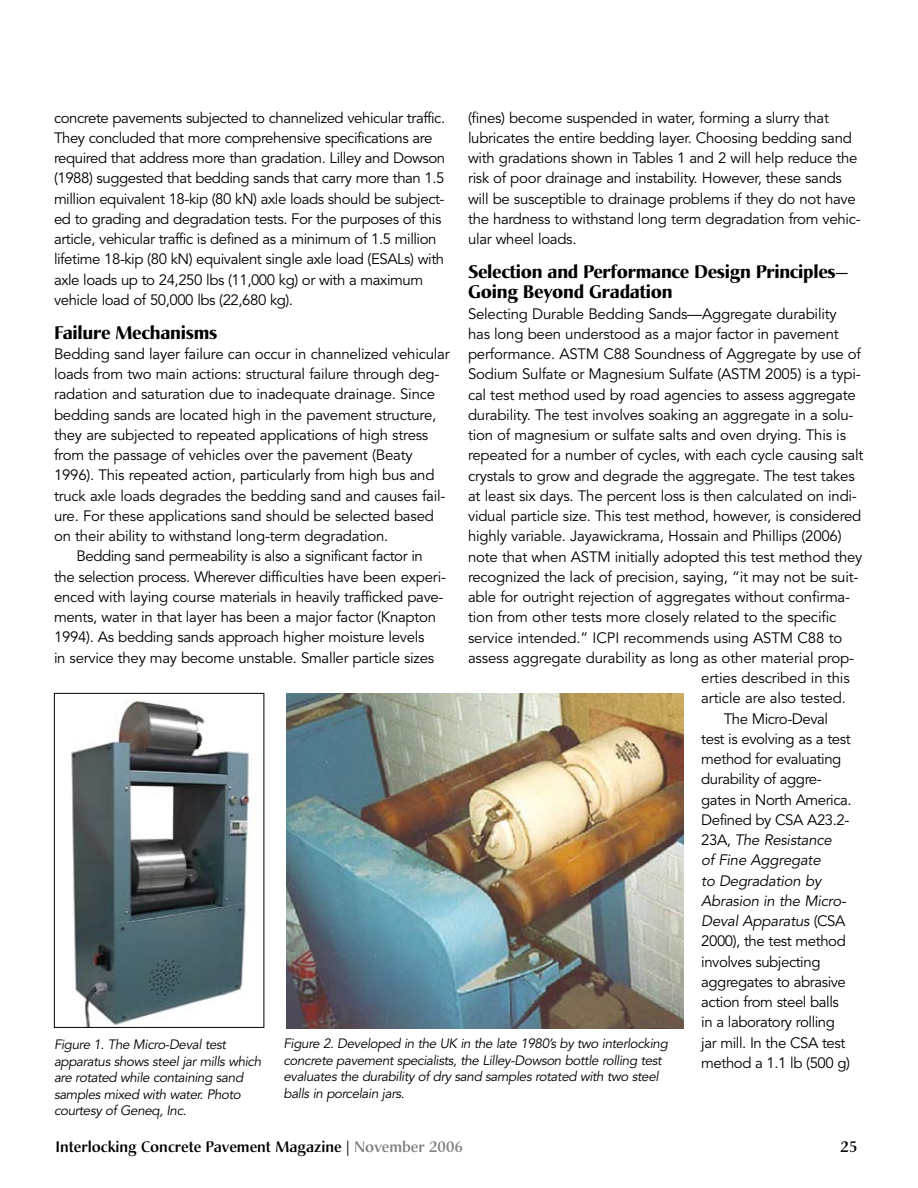
<style>
.page{position:relative;width:918px;height:1188px;background:#fff}
.page>*{position:absolute;margin:0;border:0;box-sizing:border-box;transform-origin:0 0}
.t1{font:700 18px/20.2px "Christiana";letter-spacing:-.015em;color:#000}
.t2{font:15px/20.2px "Avenir";letter-spacing:-.015em;color:#000}
.t3{font:italic 15px "Avenir";letter-spacing:-.015em;color:#000}
.t4{font:500 15px "Christiana";color:#000}
.t5{font:italic 13.5px/16.5px "Avenir";letter-spacing:-.03em;color:#000}
.s1{font-style:normal}
.s2{color:#808284}
</style>
<div class="page">
<img style="left:71px;top:700px;width:182px;height:326px">
<div style="left:54px;top:693px;width:210px;height:335px;border:1px solid #000"></div>
<img style="left:286px;top:693px;width:398px;height:335px">
<p class="t2" style="left:468px;top:108px;width:394px">(fines) become suspended in water, forming a slurry that lubricates the entire bedding layer. Choosing bedding sand with gradations shown in Tables 1 and 2 will help reduce the risk of poor drainage and instability. However, these sands will be susceptible to drainage problems if they do not have the hardness to withstand long term degradation from vehic&shy;ular wheel loads.</p>
<p class="t1" style="left:468px;top:262px;width:382px">Selection and Performance Design Principles—<br>Going Beyond Gradation</p>
<p class="t2" style="left:468px;top:304px;width:370px">Selecting Durable Bedding Sands—Aggregate durability</p>
<p class="t2" style="left:468px;top:324px;width:372px">has long been understood as a major factor in pavement</p>
<p class="t2" style="left:468px;top:344px;width:394px">performance. ASTM C88 Soundness of Aggregate by use of</p>
<p class="t2" style="left:468px;top:365px;width:394px">Sodium Sulfate or Magnesium Sulfate (ASTM 2005) is a typi-</p>
<p class="t2" style="left:468px;top:385px;width:389px">cal test method used by road agencies to assess aggregate</p>
<p class="t2" style="left:468px;top:405px;width:387px">durability. The test involves soaking an aggregate in a solu-</p>
<p class="t2" style="left:468px;top:425px;width:380px">tion of magnesium or sulfate salts and oven drying. This is</p>
<p class="t2" style="left:468px;top:446px;width:397px">repeated for a number of cycles, with each cycle causing salt</p>
<p class="t2" style="left:468px;top:466px;width:388px">crystals to grow and degrade the aggregate. The test takes</p>
<p class="t2" style="left:468px;top:486px;width:390px">at least six days. The percent loss is then calculated on indi-</p>
<p class="t2" style="left:468px;top:506px;width:395px">vidual particle size. This test method, however, is considered</p>
<p class="t2" style="left:468px;top:527px;width:375px">highly variable. Jayawickrama, Hossain and Phillips (2006)</p>
<p class="t2" style="left:468px;top:547px;width:396px">note that when ASTM initially adopted this test method they</p>
<p class="t2" style="left:468px;top:567px;width:392px">recognized the lack of precision, saying, “it may not be suit-</p>
<p class="t2" style="left:468px;top:587px;width:384px">able for outright rejection of aggregates without confirma-</p>
<p class="t2" style="left:468px;top:608px;width:370px">tion from other tests more closely related to the specific</p>
<p class="t2" style="left:468px;top:628px;width:376px">service intended.” ICPI recommends using ASTM C88 to</p>
<p class="t2" style="left:468px;top:648px;width:388px">assess aggregate durability as long as other material prop-</p>
<p class="t2" style="left:701px;top:668px;width:150px">erties described in this</p>
<p class="t2" style="left:701px;top:689px;width:146px">article are also tested.</p>
<p class="t2" style="left:724px;top:709px;width:106px">The Micro-Deval</p>
<p class="t2" style="left:701px;top:729px;width:151px">test is evolving as a test</p>
<p class="t2" style="left:701px;top:749px;width:142px">method for evaluating</p>
<p class="t2" style="left:701px;top:770px;width:122px">durability of aggre-</p>
<p class="t2" style="left:701px;top:790px;width:152px">gates in North America.</p>
<p class="t2" style="left:701px;top:810px;width:150px">Defined by CSA A23.2-</p>
<p class="t3" style="left:701px;top:831px;width:132px"><span class="s1">23A,</span> The Resistance</p>
<p class="t3" style="left:701px;top:852px;width:121px">of Fine Aggregate</p>
<p class="t3" style="left:701px;top:872px;width:122px">to Degradation by</p>
<p class="t3" style="left:701px;top:892px;width:146px">Abrasion in the Micro-</p>
<p class="t3" style="left:701px;top:912px;width:146px">Deval Apparatus <span class="s1">(CSA</span></p>
<p class="t2" style="left:701px;top:932px;width:146px">2000), the test method</p>
<p class="t2" style="left:701px;top:952px;width:121px">involves subjecting</p>
<p class="t2" style="left:701px;top:972px;width:146px">aggregates to abrasive</p>
<p class="t2" style="left:701px;top:992px;width:139px">action from steel balls</p>
<p class="t2" style="left:701px;top:1013px;width:135px">in a laboratory rolling</p>
<p class="t2" style="left:701px;top:1033px;width:146px">jar mill. In the CSA test</p>
<p class="t2" style="left:701px;top:1053px;width:150px">method a 1.1 lb (500 g)</p>
<p class="t2" style="left:54px;top:108px;width:393px">concrete pavements subjected to channelized vehicular traffic.<br>They concluded that more comprehensive specifications are required that address more than gradation. Lilley and Dowson (1988) suggested that bedding sands that carry more than 1.5 million equivalent 18-kip (80 kN) axle loads should be subject&shy;ed to grading and degradation tests. For the purposes of this article, vehicular traffic is defined as a minimum of 1.5 million lifetime 18-kip (80 kN) equivalent single axle load (ESALs) with axle loads up to 24,250 lbs (11,000 kg) or with a maximum vehicle load of 50,000 lbs (22,680 kg).</p>
<p class="t1" style="left:54px;top:323px;width:165px">Failure Mechanisms</p>
<p class="t2" style="left:54px;top:344px;width:397px">Bedding sand layer failure can occur in channelized vehicular</p>
<p class="t2" style="left:54px;top:364px;width:387px">loads from two main actions: structural failure through deg-</p>
<p class="t2" style="left:54px;top:385px;width:383px">radation and saturation due to inadequate drainage. Since</p>
<p class="t2" style="left:54px;top:405px;width:384px">bedding sands are located high in the pavement structure,</p>
<p class="t2" style="left:54px;top:425px;width:376px">they are subjected to repeated applications of high stress</p>
<p class="t2" style="left:54px;top:445px;width:360px">from the passage of vehicles over the pavement (Beaty</p>
<p class="t2" style="left:54px;top:466px;width:382px">1996). This repeated action, particularly from high bus and</p>
<p class="t2" style="left:54px;top:486px;width:393px">truck axle loads degrades the bedding sand and causes fail-</p>
<p class="t2" style="left:54px;top:506px;width:381px">ure. For these applications sand should be selected based</p>
<p class="t2" style="left:54px;top:526px;width:336px">on their ability to withstand long-term degradation.</p>
<p class="t2" style="left:76px;top:547px;width:348px">Bedding sand permeability is also a significant factor in</p>
<p class="t2" style="left:54px;top:567px;width:394px">the selection process. Wherever difficulties have been experi-</p>
<p class="t2" style="left:54px;top:587px;width:391px">enced with laying course materials in heavily trafficked pave-</p>
<p class="t2" style="left:54px;top:607px;width:384px">ments, water in that layer has been a major factor (Knapton</p>
<p class="t2" style="left:54px;top:628px;width:372px">1994). As bedding sands approach higher moisture levels</p>
<p class="t2" style="left:54px;top:648px;width:382px">in service they may become unstable. Smaller particle sizes</p>
<p class="t5" style="left:54px;top:1037px;width:209px">Figure 1. The Micro-Deval test apparatus shows steel jar mills which are rotated while containing sand samples mixed with water. Photo courtesy of Geneq, Inc.</p>
<p class="t5" style="left:284px;top:1036px;width:386px">Figure 2. Developed in the UK in the late 1980’s by two interlocking concrete pavement specialists, the Lilley-Dowson bottle rolling test evaluates the durability of dry sand samples rotated with two steel balls in porcelain jars.</p>
<p class="t4" style="left:56px;top:1137px;width:409px">Interlocking Concrete Pavement Magazine | <span class="s2">November 2006</span></p>
<p class="t4" style="left:841px;top:1137px;width:18px">25</p>
</div>
